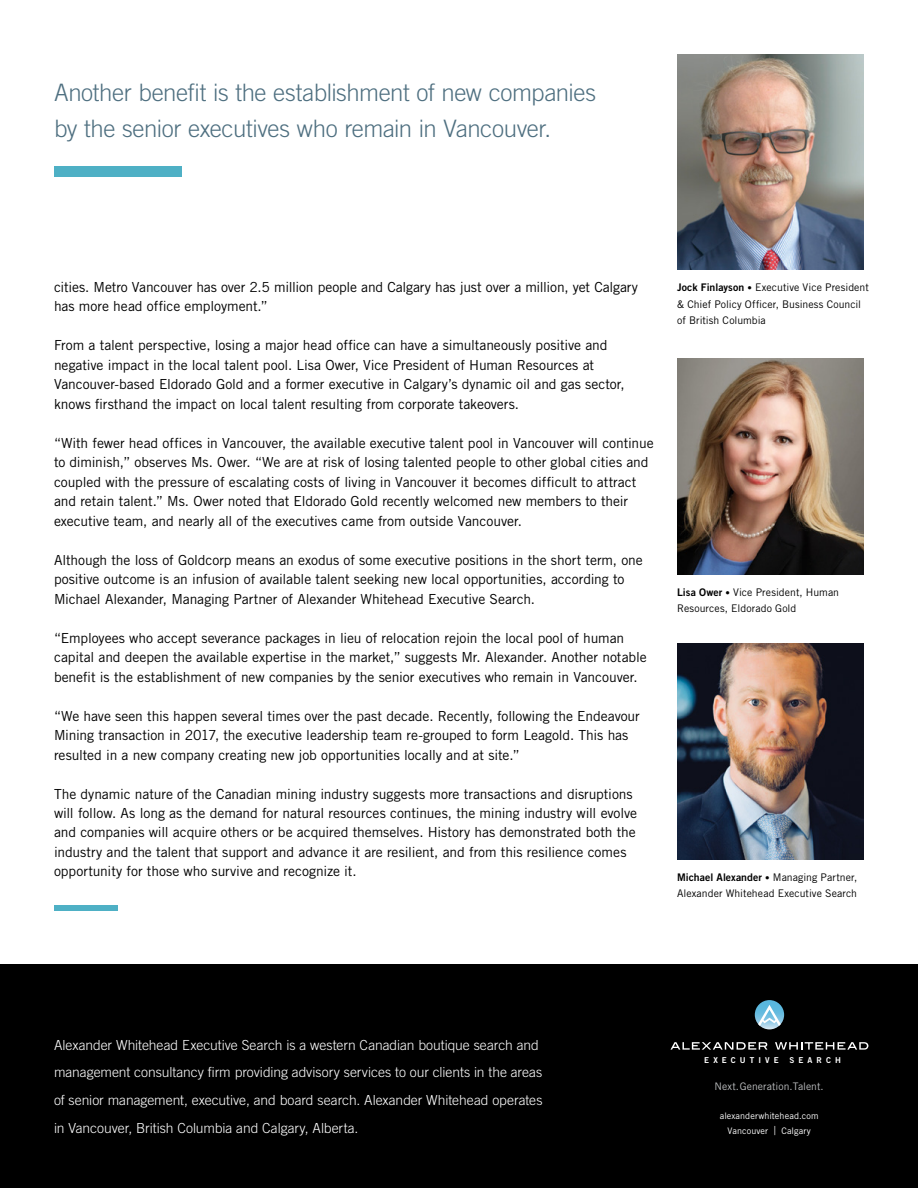
<style>
.page{position:relative;width:918px;height:1188px;background:#fff}
.page>*{position:absolute;margin:0;border:0;box-sizing:border-box;transform-origin:0 0}
.t1{font:300 24px/36px "Trade Gothic";letter-spacing:-.015em;color:#4e6f80}
.t2{font:13.8px/19.5px "Trade Gothic";letter-spacing:-.005em;color:#000}
.t3{font:300 13.8px/27.8px "Trade Gothic";letter-spacing:-.005em;color:#fff}
.t4{font:10.5px/16.5px "Trade Gothic";letter-spacing:.005em;color:#000}
.t5{font:10.5px "Trade Gothic Bold Two";letter-spacing:.005em;color:#000}
.t6{font:10.35px "Trade Gothic";letter-spacing:.005em;color:#bcbec0}
.t7{font:9px/14.7px "Trade Gothic";letter-spacing:.01em;color:#fff;text-align:center}
.t8{font:8.1px "Trade Gothic Bold Two";letter-spacing:.505em;color:#fff}
.s1{font-family:"Trade Gothic Bold Two"}
.s2{font-family:"Trade Gothic Bold Two";font-size:9px}
.s3{font-size:9px}
.s4{font-family:"Trade Gothic"}
.s5{font-size:12.3px}
</style>
<div class="page">
<div style="left:0;top:964px;width:918px;height:224px;background:#000"></div>
<svg style="left:755px;top:1000px;width:29px;height:29px"></svg>
<svg style="left:758px;top:1005px;width:23px;height:21px"></svg>
<svg style="left:671px;top:1042px;width:96px;height:8px"></svg>
<svg style="left:775px;top:1042px;width:93px;height:8px"></svg>
<div style="left:54px;top:166px;width:127px;height:11px;background:#4eb0c5"></div>
<img style="left:677px;top:54px;width:187px;height:216px">
<img style="left:677px;top:359px;width:187px;height:216px">
<img style="left:677px;top:644px;width:187px;height:216px">
<div style="left:54px;top:905px;width:64px;height:5px;background:#4eb0c5"></div>
<h1 class="t1" style="left:54px;top:74px;width:544px">Another benefit is the establishment of new companies by the senior executives who remain in Vancouver.</h1>
<p class="t2" style="left:54px;top:277px;width:586px">cities. Metro Vancouver has over 2.5 million people and Calgary has just over a million, yet Calgary has more head office employment.”</p>
<p class="t2" style="left:54px;top:335px;width:572px">From a talent perspective, losing a major head office can have a simultaneously positive and negative impact in the local talent pool. Lisa Ower, Vice President of Human Resources at Vancouver-based Eldorado Gold and a former executive in Calgary’s dynamic oil and gas sector, knows firsthand the impact on local talent resulting from corporate takeovers.</p>
<p class="t2" style="left:54px;top:433px;width:601px">“With fewer head offices in Vancouver, the available executive talent pool in Vancouver will continue to diminish,” observes Ms. Ower. “We are at risk of losing talented people to other global cities and coupled with the pressure of escalating costs of living in Vancouver it becomes difficult to attract and retain talent.” Ms. Ower noted that Eldorado Gold recently welcomed new members to their executive team, and nearly all of the executives came from outside Vancouver.</p>
<p class="t2" style="left:54px;top:550px;width:590px">Although the loss of Goldcorp means an exodus of some executive positions in the short term, one positive outcome is an infusion of available talent seeking new local opportunities, according to<br>Michael Alexander, Managing Partner of Alexander Whitehead Executive Search.</p>
<p class="t2" style="left:54px;top:628px;width:594px">“Employees who accept severance packages in lieu of relocation rejoin the local pool of human capital and deepen the available expertise in the market,” suggests Mr. Alexander. Another notable benefit is the establishment of new companies by the senior executives who remain in Vancouver.</p>
<p class="t2" style="left:54px;top:706px;width:587px">“We have seen this happen several times over the past decade. Recently, following the Endeavour<br>Mining transaction in 2017, the executive leadership team re-grouped to form Leagold. This has resulted in a new company creating new job opportunities locally and at site.”</p>
<p class="t2" style="left:54px;top:784px;width:585px">The dynamic nature of the Canadian mining industry suggests more transactions and disruptions will follow. As long as the demand for natural resources continues, the mining industry will evolve and companies will acquire others or be acquired themselves. History has demonstrated both the industry and the talent that support and advance it are resilient, and from this resilience comes opportunity for those who survive and recognize it.</p>
<p class="t4" style="left:677px;top:279px;width:193px"><span class="s1">Jock Finlayson</span> <span class="s2">•</span> Executive Vice President &amp; Chief Policy Officer, Business Council of British Columbia</p>
<p class="t4" style="left:677px;top:584px;width:163px"><span class="s1">Lisa Ower</span> <span class="s2">•</span> Vice President, Human<br>Resources, Eldorado Gold</p>
<p class="t5" style="left:677px;top:871px;width:182px">Michael Alexander <span class="s3">•</span> <span class="s4">Managing Partner,</span></p>
<p class="t4" style="left:677px;top:885px;width:181px">Alexander Whitehead Executive Search</p>
<p class="t3" style="left:54px;top:1031px;width:490px">Alexander Whitehead Executive Search is a western Canadian boutique search and management consultancy firm providing advisory services to our clients in the areas of senior management, executive, and board search. Alexander Whitehead operates in Vancouver, British Columbia and Calgary, Alberta.</p>
<p class="t8" style="left:704px;top:1055px;width:76px">EXECUTIVE</p>
<p class="t8" style="left:789px;top:1055px;width:53px">SEARCH</p>
<p class="t6" style="left:715px;top:1080px;width:111px">Next. Generation.Talent.</p>
<p class="t7" style="left:720px;top:1109px;width:100px">alexanderwhitehead.com<br>Vancouver <span class="s5">|</span> Calgary</p>
</div>
